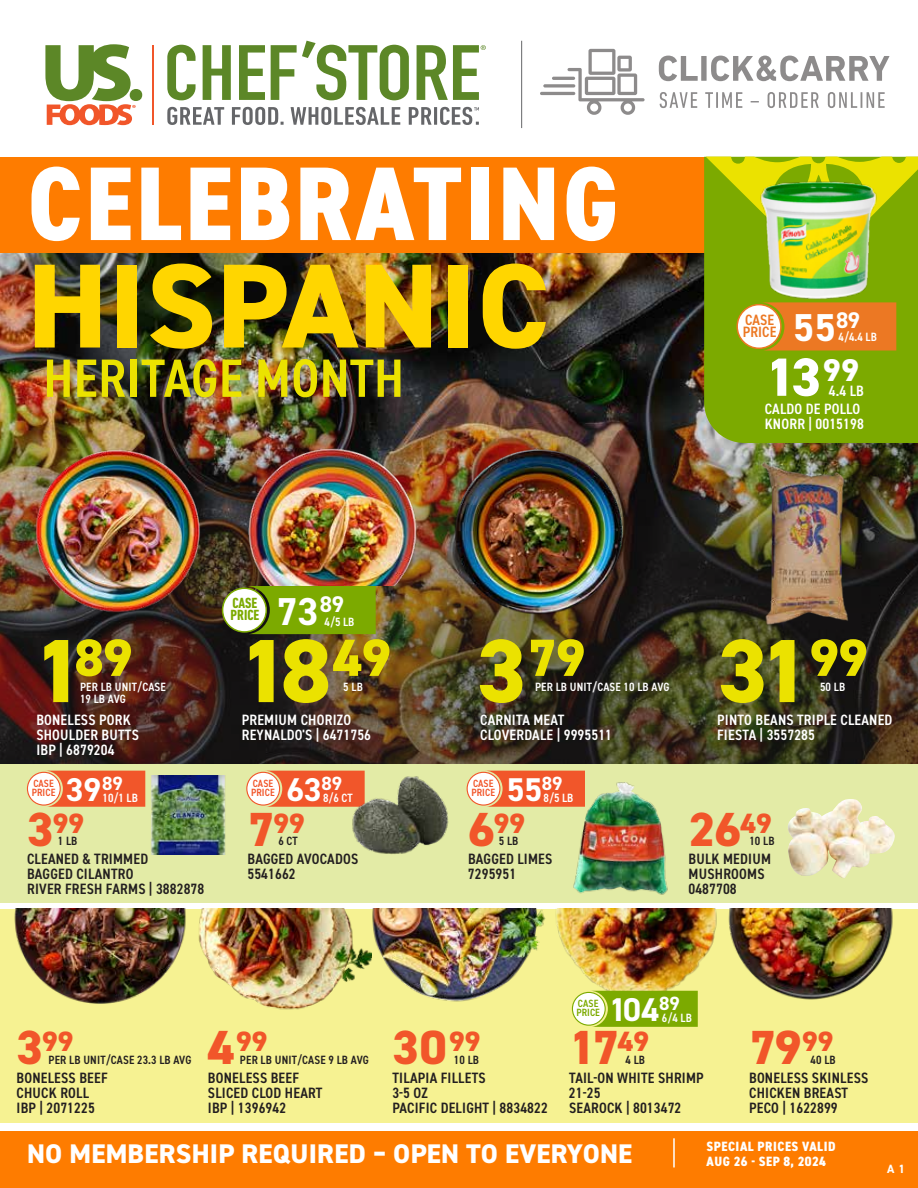
<style>
.page{position:relative;width:918px;height:1188px;background:#fff}
.page>*{position:absolute;margin:0;border:0;box-sizing:border-box;transform-origin:0 0}
.t1{font:800 120px "DIN2014";letter-spacing:.01em;color:#ffd600}
.t2{font:800 condensed 105px "DIN2014";letter-spacing:.03em;color:#fff}
.t3{font:800 90px "DIN2014";color:#ebe200}
.t4{font:600 condensed 54px "DIN2014";letter-spacing:.01em;color:#ebe200}
.t5{font:800 54px "DIN2014";color:#fff}
.t6{font:800 52.5px "DIN2014";color:#ebe200}
.t7{font:800 48px "DIN2014";letter-spacing:-.025em;color:#f1562a}
.t8{font:700 39px "DIN2014";color:#fff}
.t9{font:700 33px "DIN2014";letter-spacing:-.01em;color:#fff}
.t10{font:800 28.05px "DIN2014";color:#f1562a}
.t11{font:800 27px "DIN2014";letter-spacing:.01em;color:#fff}
.t12{font:600 condensed 15px/15px "DIN2014";letter-spacing:.015em;color:#231f20}
.t13{font:600 condensed 15px/15px "DIN2014";letter-spacing:.015em;color:#fff}
.t14{font:700 condensed 15px/12px "DIN Next LT Pro";color:#7caa00}
.t15{font:600 condensed 15px/12px "DIN2014";letter-spacing:.01em;color:#ec7823}
.t16{font:800 condensed 13.5px/15px "DIN2014";letter-spacing:.04em;color:#fff}
.t17{font:600 condensed 12px/12px "DIN2014";letter-spacing:.015em;color:#fff}
.t18{font:600 condensed 12px "DIN2014";letter-spacing:.015em;color:#231f20}
.t19{font:700 12px "DIN2014";color:#fff}
.t20{font:600 condensed 10.5px/9px "DIN2014";letter-spacing:.01em;color:#f1562a}
.t21{font:600 condensed 10.5px/9px "DIN2014";letter-spacing:.01em;color:#7caa00}
.s1{font-size:90px}
.s2{font-size:48px}
</style>
<div class="page">
<div style="left:0;top:764px;width:918px;height:139px;background:#e3eba6"></div>
<div style="left:0;top:909px;width:918px;height:214px;background:#f6f292"></div>
<div style="left:0;top:1131px;width:918px;height:57px;background:#fe7c00"></div>
<img style="left:0;top:253px;width:704px;height:125px">
<svg style="left:167px;top:45px;width:29px;height:55px"></svg>
<svg style="left:203px;top:45px;width:28px;height:55px"></svg>
<svg style="left:239px;top:45px;width:26px;height:55px"></svg>
<svg style="left:271px;top:41px;width:138px;height:59px"></svg>
<svg style="left:417px;top:45px;width:69px;height:55px"></svg>
<hr style="left:152px;top:45px;width:2px;height:80px;background:#f1562a">
<div style="left:130px;top:89px;width:12px;height:12px;background:#5c8727;border-radius:50%"></div>
<svg style="left:45px;top:44px;width:91px;height:81px"></svg>
<svg style="left:167px;top:107px;width:57px;height:18px"></svg>
<svg style="left:232px;top:107px;width:52px;height:18px"></svg>
<svg style="left:291px;top:107px;width:109px;height:18px"></svg>
<svg style="left:409px;top:107px;width:23px;height:18px"></svg>
<hr style="left:434px;top:107px;width:3px;height:18px;background:#656669">
<svg style="left:440px;top:107px;width:39px;height:18px"></svg>
<img style="left:0;top:378px;width:918px;height:386px">
<hr style="left:521px;top:41px;width:1px;height:87px;background:#656669">
<div style="left:0;top:157px;width:918px;height:96px;background:#fe7c00"></div>
<hr style="left:673px;top:1138px;width:2px;height:29px;background:#fff">
<svg style="left:659px;top:56px;width:39px;height:25px"></svg>
<div style="left:701px;top:56px;width:6px;height:25px;background:#8d8b8b"></div>
<svg style="left:711px;top:56px;width:179px;height:25px"></svg>
<svg style="left:660px;top:92px;width:37px;height:16px"></svg>
<svg style="left:705px;top:92px;width:37px;height:16px"></svg>
<svg style="left:768px;top:92px;width:51px;height:16px"></svg>
<svg style="left:828px;top:92px;width:57px;height:16px"></svg>
<hr style="left:552px;top:77px;width:23px;height:3px;background:#231f20;border-radius:2px">
<svg style="left:543px;top:84px;width:32px;height:4px"></svg>
<hr style="left:540px;top:92px;width:35px;height:3px;background:#231f20;border-radius:2px">
<svg style="left:568px;top:49px;width:77px;height:66px"></svg>
<div style="left:704px;top:157px;width:214px;height:286px;background:#7caa00"></div>
<div style="left:246px;top:586px;width:130px;height:48px;background:#7caa00"></div>
<div style="left:223px;top:588px;width:43px;height:44px;background:#fff;border-radius:50%"></div>
<div style="left:222px;top:587px;width:45px;height:46px;border:2px solid #7caa00;border-radius:50%"></div>
<img style="left:555px;top:909px;width:162px;height:85px">
<svg style="left:590px;top:991px;width:108px;height:36px;background:#7fac04"></svg>
<div style="left:572px;top:992px;width:33px;height:33px;background:#fff;border-radius:50%"></div>
<div style="left:572px;top:992px;width:34px;height:34px;border:1px solid #7caa00;border-radius:50%"></div>
<div style="left:45px;top:771px;width:100px;height:36px;background:#f1562a"></div>
<div style="left:27px;top:772px;width:33px;height:33px;background:#fff;border-radius:50%"></div>
<div style="left:27px;top:772px;width:34px;height:34px;border:1px solid #f1562a;border-radius:50%"></div>
<svg style="left:265px;top:771px;width:100px;height:36px;background:#f05c2f"></svg>
<div style="left:247px;top:772px;width:33px;height:33px;background:#fff;border-radius:50%"></div>
<div style="left:246px;top:772px;width:34px;height:34px;border:1px solid #f1562a;border-radius:50%"></div>
<svg style="left:485px;top:771px;width:100px;height:36px;background:#f05c2f"></svg>
<div style="left:467px;top:772px;width:33px;height:33px;background:#fff;border-radius:50%"></div>
<div style="left:467px;top:772px;width:33px;height:34px;border:1px solid #f1562a;border-radius:50%"></div>
<img style="left:371px;top:909px;width:175px;height:93px">
<img style="left:198px;top:909px;width:173px;height:101px">
<img style="left:728px;top:909px;width:165px;height:91px">
<img style="left:14px;top:909px;width:172px;height:95px">
<img style="left:27px;top:442px;width:182px;height:176px">
<img style="left:438px;top:428px;width:204px;height:203px">
<img style="left:241px;top:442px;width:182px;height:143px">
<div style="left:761px;top:302px;width:135px;height:49px;background:#ec7823"></div>
<div style="left:737px;top:305px;width:44px;height:43px;background:#fff;border-radius:50%"></div>
<div style="left:736px;top:304px;width:46px;height:45px;border:2px solid #ec7823;border-radius:50%"></div>
<svg style="left:706px;top:157px;width:212px;height:112px;background:#9dbb00"></svg>
<img style="left:754px;top:174px;width:130px;height:130px">
<img style="left:151px;top:775px;width:75px;height:79px">
<img style="left:348px;top:772px;width:101px;height:82px">
<img style="left:787px;top:799px;width:108px;height:79px">
<img style="left:570px;top:777px;width:98px;height:118px">
<img style="left:760px;top:459px;width:91px;height:169px">
<h2 class="t2" style="left:28px;top:134px;width:593px">CELEBRATING</h2>
<h1 class="t1" style="left:28px;top:226px;width:523px">HISPANIC</h1>
<h3 class="t4" style="left:43px;top:342px;width:362px">HERITAGE MONTH</h3>
<p class="t14" style="left:231px;top:597px;width:30px">CASE<br>PRICE</p>
<h3 class="t8" style="left:276px;top:586px;width:69px">73<sup>89</sup></h3>
<p class="t17" style="left:325px;top:615px;width:31px">4/5 LB</p>
<p class="t15" style="left:743px;top:314px;width:35px">CASE<br>PRICE</p>
<h3 class="t8" style="left:793px;top:301px;width:69px">55<sup>89</sup></h3>
<p class="t17" style="left:839px;top:330px;width:40px">4/4.4 LB</p>
<h3 class="t5" style="left:765px;top:341px;width:95px">13<sup>99</sup></h3>
<p class="t13" style="left:829px;top:383px;width:37px">4.4 LB</p>
<p class="t13" style="left:765px;top:401px;width:101px">CALDO DE POLLO<br>KNORR | 0015198</p>
<h3 class="t6" style="left:33px;top:623px;width:554px"><span class="s1">1</span>89 <span class="s1">18</span>49 <span class="s1">3</span>79</h3>
<h3 class="t3" style="left:718px;top:611px;width:152px">31<sup>99</sup></h3>
<p class="t17" style="left:80px;top:681px;width:87px">PER LB UNIT/CASE<br>19 LB AVG</p>
<p class="t17" style="left:343px;top:681px;width:21px">5 LB</p>
<p class="t17" style="left:535px;top:681px;width:136px">PER LB UNIT/CASE 10 LB AVG</p>
<p class="t17" style="left:820px;top:681px;width:27px">50 LB</p>
<p class="t13" style="left:36px;top:712px;width:104px">BONELESS PORK<br>SHOULDER BUTTS<br>IBP | 6879204</p>
<p class="t13" style="left:242px;top:712px;width:131px">PREMIUM CHORIZO<br>REYNALDO'S | 6471756</p>
<p class="t13" style="left:480px;top:712px;width:133px">CARNITA MEAT<br>CLOVERDALE | 9995511</p>
<h3 class="t9" style="left:66px;top:768px;width:59px">39<sup>89</sup></h3>
<h3 class="t9" style="left:286px;top:768px;width:57px">63<sup>89</sup></h3>
<h3 class="t9" style="left:507px;top:768px;width:57px">55<sup>89</sup></h3>
<p class="t20" style="left:32px;top:779px;width:25px">CASE<br>PRICE</p>
<p class="t20" style="left:251px;top:779px;width:25px">CASE<br>PRICE</p>
<p class="t20" style="left:471px;top:779px;width:25px">CASE<br>PRICE</p>
<p class="t17" style="left:103px;top:791px;width:37px">10/1 LB</p>
<p class="t17" style="left:323px;top:791px;width:31px">8/6 CT</p>
<p class="t17" style="left:544px;top:791px;width:31px">8/5 LB</p>
<p class="t13" style="left:717px;top:712px;width:177px">PINTO BEANS TRIPLE CLEANED<br>FIESTA | 3557285</p>
<h3 class="t10" style="left:27px;top:805px;width:59px"><span class="s2">3</span>99</h3>
<h3 class="t10" style="left:248px;top:805px;width:59px"><span class="s2">7</span>99</h3>
<h3 class="t10" style="left:468px;top:805px;width:59px"><span class="s2">6</span>99</h3>
<h3 class="t7" style="left:688px;top:797px;width:85px">26<sup>49</sup></h3>
<p class="t18" style="left:58px;top:833px;width:21px">1 LB</p>
<p class="t18" style="left:278px;top:833px;width:21px">6 CT</p>
<p class="t18" style="left:499px;top:833px;width:21px">5 LB</p>
<p class="t18" style="left:749px;top:833px;width:27px">10 LB</p>
<p class="t12" style="left:27px;top:851px;width:179px">CLEANED &amp; TRIMMED<br>BAGGED CILANTRO<br>RIVER FRESH FARMS | 3882878</p>
<p class="t12" style="left:247px;top:851px;width:112px">BAGGED AVOCADOS<br>5541662</p>
<p class="t12" style="left:468px;top:851px;width:86px">BAGGED LIMES<br>7295951</p>
<p class="t12" style="left:688px;top:851px;width:84px">BULK MEDIUM<br>MUSHROOMS<br>0487708</p>
<p class="t21" style="left:576px;top:999px;width:25px">CASE<br>PRICE</p>
<h3 class="t9" style="left:609px;top:988px;width:73px">104<sup>89</sup></h3>
<p class="t17" style="left:662px;top:1011px;width:31px">6/4 LB</p>
<h3 class="t10" style="left:16px;top:1023px;width:59px"><span class="s2">3</span>99</h3>
<h3 class="t10" style="left:208px;top:1023px;width:61px"><span class="s2">4</span>99</h3>
<p class="t18" style="left:49px;top:1052px;width:144px">PER LB UNIT/CASE 23.3 LB AVG</p>
<p class="t18" style="left:240px;top:1052px;width:130px">PER LB UNIT/CASE 9 LB AVG</p>
<h3 class="t7" style="left:392px;top:1015px;width:89px">30<sup>99</sup></h3>
<h3 class="t7" style="left:569px;top:1015px;width:82px">17<sup>49</sup></h3>
<h3 class="t7" style="left:749px;top:1015px;width:86px">79<sup>99</sup></h3>
<p class="t18" style="left:454px;top:1052px;width:27px">10 LB</p>
<p class="t18" style="left:626px;top:1052px;width:21px">4 LB</p>
<p class="t18" style="left:811px;top:1052px;width:27px">40 LB</p>
<p class="t12" style="left:17px;top:1070px;width:93px">BONELESS BEEF<br>CHUCK ROLL<br>IBP | 2071225</p>
<p class="t12" style="left:208px;top:1070px;width:116px">BONELESS BEEF<br>SLICED CLOD HEART<br>IBP | 1396942</p>
<p class="t12" style="left:392px;top:1070px;width:157px">TILAPIA FILLETS<br>3-5 OZ<br>PACIFIC DELIGHT | 8834822</p>
<p class="t12" style="left:749px;top:1070px;width:121px">BONELESS SKINLESS<br>CHICKEN BREAST<br>PECO | 1622899</p>
<p class="t12" style="left:569px;top:1070px;width:136px">TAIL-ON WHITE SHRIMP<br>21-25<br>SEAROCK | 8013472</p>
<h3 class="t11" style="left:27px;top:1136px;width:607px">NO MEMBERSHIP REQUIRED – OPEN TO EVERYONE</h3>
<p class="t16" style="left:707px;top:1139px;width:131px">SPECIAL PRICES VALID<br>AUG 26 - SEP 8, 2024</p>
<p class="t19" style="left:887px;top:1161px;width:19px">A 1</p>
</div>
